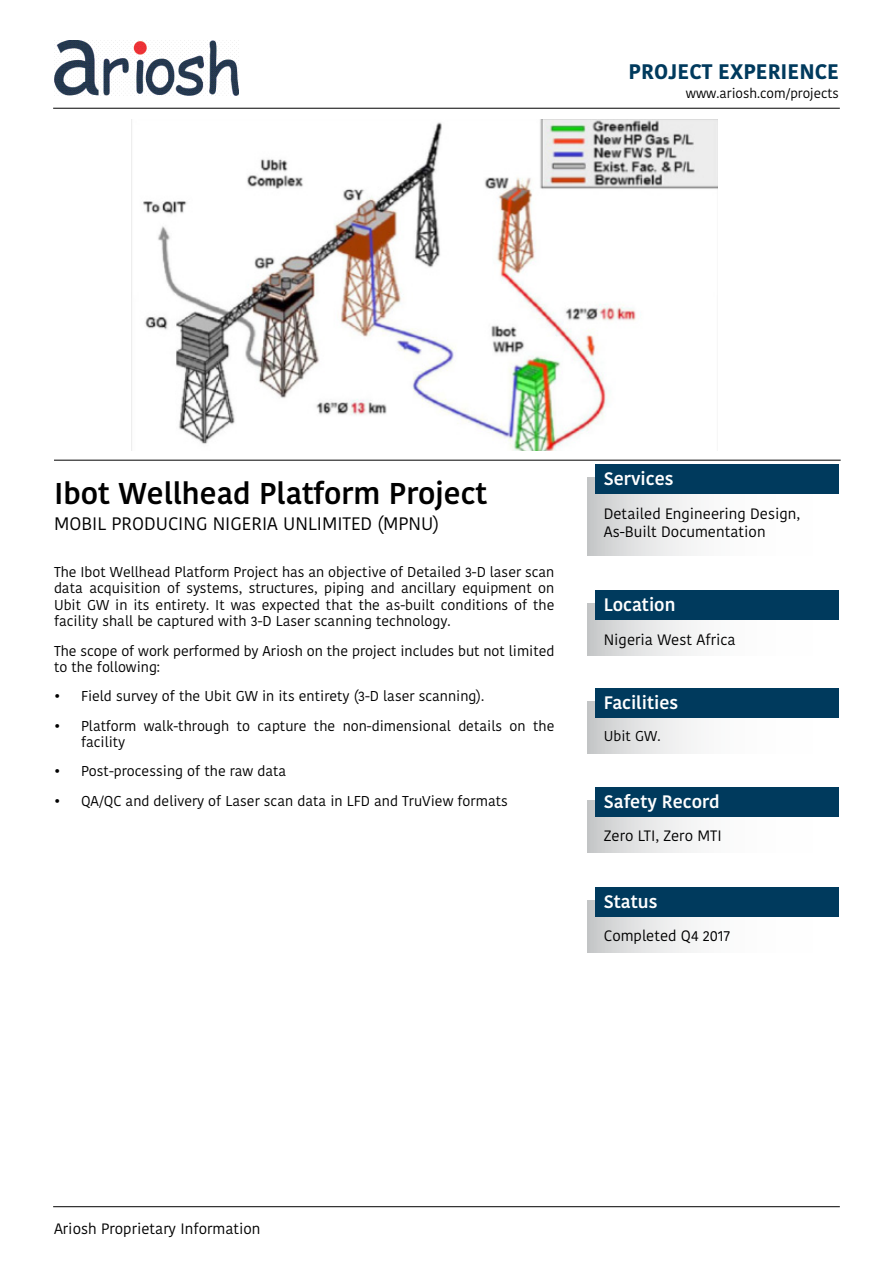
<style>
.page{position:relative;width:893px;height:1263px;background:#fff}
.page>*{position:absolute;margin:0;border:0;box-sizing:border-box;transform-origin:0 0}
.t1{font:600 30px "Kohinoor Devanagari";color:#000}
.t2{font:700 21px "Kohinoor Devanagari";color:#003a5d}
.t3{font:600 18px "Kohinoor Devanagari";color:#fff}
.t4{font:18px "Kohinoor Devanagari";color:#000}
.t5{font:15px/18px "Kohinoor Devanagari";color:#000}
.t6{font:14.25px/16.5px "Kohinoor Devanagari";color:#000}
.t7{font:13.5px "Kohinoor Devanagari";color:#000}
</style>
<div class="page">
<img style="left:54px;top:41px;width:184px;height:55px">
<hr style="left:53px;top:1206px;width:787px;height:1px;background:#000">
<hr style="left:53px;top:108px;width:787px;height:1px;background:#000">
<hr style="left:54px;top:460px;width:787px;height:1px;background:#000">
<img style="left:143px;top:119px;width:574px;height:332px">
<svg style="left:587px;top:477px;width:107px;height:78px"></svg>
<div style="left:595px;top:464px;width:244px;height:30px;background:#003a5d"></div>
<svg style="left:587px;top:701px;width:107px;height:52px"></svg>
<div style="left:595px;top:688px;width:244px;height:30px;background:#003a5d"></div>
<svg style="left:587px;top:800px;width:107px;height:52px"></svg>
<div style="left:595px;top:787px;width:244px;height:30px;background:#003a5d"></div>
<svg style="left:587px;top:900px;width:107px;height:53px"></svg>
<div style="left:595px;top:887px;width:244px;height:30px;background:#003a5d"></div>
<svg style="left:587px;top:603px;width:107px;height:53px"></svg>
<div style="left:595px;top:590px;width:244px;height:30px;background:#003a5d"></div>
<h2 class="t2" style="left:629px;top:53px;width:212px">PROJECT EXPERIENCE</h2>
<p class="t7" style="left:686px;top:86px;width:155px">www.ariosh.com/projects</p>
<h1 class="t1" style="left:54px;top:476px;width:435px">Ibot Wellhead Platform Project</h1>
<p class="t4" style="left:54px;top:513px;width:387px">MOBIL PRODUCING NIGERIA UNLIMITED (MPNU)</p>
<p class="t6" style="left:54px;top:564px;width:502px;text-align:justify">The Ibot Wellhead Platform Project has an objective of Detailed 3-D laser scan data acquisition of systems, structures, piping and ancillary equipment on Ubit GW in its entirety. It was expected that the as-built conditions of the facility shall be captured with 3-D Laser scanning technology.</p>
<p class="t6" style="left:54px;top:642px;width:502px">The scope of work performed by Ariosh on the project includes but not limited to the following:</p>
<p class="t6" style="left:54px;top:688px;width:432px">• Field survey of the Ubit GW in its entirety (3-D laser scanning).</p>
<p class="t6" style="left:81px;top:717px;width:475px;text-indent:-27px">• Platform walk-through to capture the non-dimensional details on the facility</p>
<p class="t6" style="left:54px;top:763px;width:234px">• Post-processing of the raw data</p>
<p class="t6" style="left:54px;top:792px;width:455px">• QA/QC and delivery of Laser scan data in LFD and TruView formats</p>
<p class="t3" style="left:604px;top:469px;width:71px">Services</p>
<p class="t5" style="left:604px;top:505px;width:198px">Detailed Engineering Design,<br>As-Built Documentation</p>
<p class="t3" style="left:604px;top:594px;width:73px">Location</p>
<p class="t5" style="left:604px;top:631px;width:133px">Nigeria West Africa</p>
<p class="t3" style="left:604px;top:692px;width:76px">Facilities</p>
<p class="t6" style="left:604px;top:727px;width:58px">Ubit GW.</p>
<p class="t3" style="left:604px;top:791px;width:117px">Safety Record</p>
<p class="t5" style="left:604px;top:826px;width:119px">Zero LTI, Zero MTI</p>
<p class="t3" style="left:604px;top:892px;width:55px">Status</p>
<p class="t5" style="left:604px;top:927px;width:128px">Completed Q4 2017</p>
<p class="t5" style="left:54px;top:1220px;width:208px">Ariosh Proprietary Information</p>
</div>
